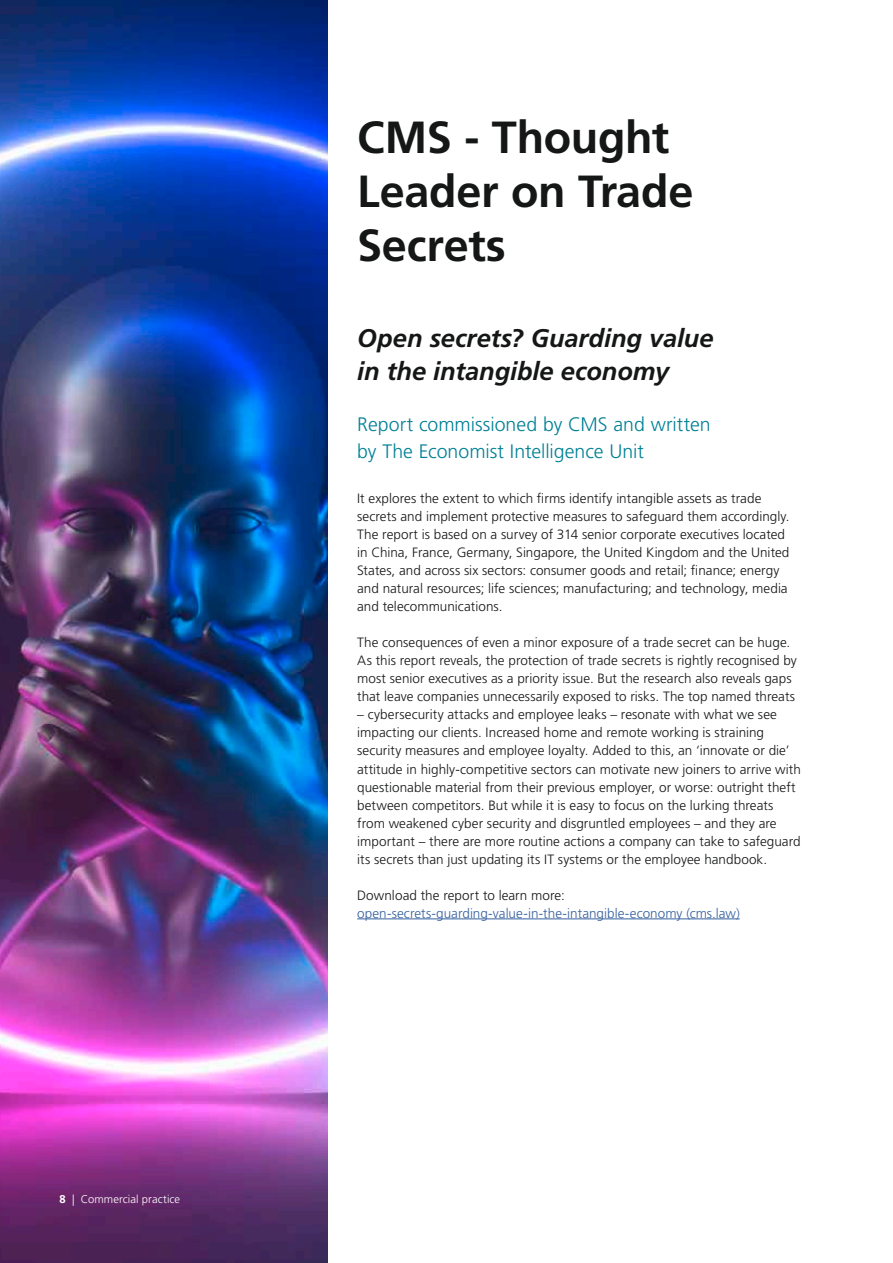
<style>
.page{position:relative;width:893px;height:1263px;background:#fff}
.page>*{position:absolute;margin:0;border:0;box-sizing:border-box;transform-origin:0 0}
.Head_3___26_31_2pt___Light___black{font:700 45px/54px "Frutiger LT Pro";letter-spacing:-.005em;color:#151616}
.Head_3___26_31_2pt___Light___black-2{font:italic 700 25.5px/33px "Frutiger LT Pro";letter-spacing:-.005em;color:#151616}
.Intro_2___13_18pt___Light___black{font:300 19.5px/27px "Frutiger LT Pro";color:#008096}
.Copy___9_12pt___Light___black{font:300 13.5px/18px "Frutiger LT Pro";letter-spacing:.005em;color:#151616}
.Copy___9_12pt___Light___black-2{font:300 13.5px/18px "Frutiger LT Pro";color:#35609f}
.Page___left___7_5_10pt___Light___black{font:300 11.25px "Frutiger LT Pro";letter-spacing:.01em;color:#fff}
.s1{font-weight:700}
.s2{color:#151616}
</style>
<div class="page">
<img style="left:0;top:0;width:327px;height:1263px">
<hr style="left:357px;top:918px;width:383px;height:1px;background:#35609f">
<p class="Page___left___7_5_10pt___Light___black" style="left:60px;top:1193px;width:122px"><span class="s1">8</span> | Commercial practice</p>
<p class="Head_3___26_31_2pt___Light___black" style="left:357px;top:110px;width:338px">CMS - Thought<br>Leader on Trade<br>Secrets</p>
<p class="Head_3___26_31_2pt___Light___black-2" style="left:357px;top:321px;width:358px">Open secrets? Guarding value in the intangible economy</p>
<p class="Intro_2___13_18pt___Light___black" style="left:357px;top:411px;width:355px">Report commissioned by CMS and written by The Economist Intelligence Unit</p>
<p class="Copy___9_12pt___Light___black" style="left:357px;top:490px;width:434px">It explores the extent to which firms identify intangible assets as trade secrets and implement protective measures to safeguard them accordingly.<br>The report is based on a survey of 314 senior corporate executives located in China, France, Germany, Singapore, the United Kingdom and the United States, and across six sectors: consumer goods and retail; finance; energy and natural resources; life sciences; manufacturing; and technology, media and telecommunications.</p>
<p class="Copy___9_12pt___Light___black" style="left:357px;top:634px;width:441px">The consequences of even a minor exposure of a trade secret can be huge.<br>As this report reveals, the protection of trade secrets is rightly recognised by most senior executives as a priority issue. But the research also reveals gaps that leave companies unnecessarily exposed to risks. The top named threats</p>
<p class="Copy___9_12pt___Light___black" style="left:357px;top:706px;width:445px">– cybersecurity attacks and employee leaks – resonate with what we see impacting our clients. Increased home and remote working is straining security measures and employee loyalty. Added to this, an ‘innovate or die’ attitude in highly-competitive sectors can motivate new joiners to arrive with questionable material from their previous employer, or worse: outright theft between competitors. But while it is easy to focus on the lurking threats from weakened cyber security and disgruntled employees – and they are important – there are more routine actions a company can take to safeguard its secrets than just updating its IT systems or the employee handbook.</p>
<p class="Copy___9_12pt___Light___black-2" style="left:357px;top:886px;width:384px"><span class="s2">Download the report to learn more: </span>open-secrets-guarding-value-in-the-intangible-economy (cms.law)</p>
</div>
